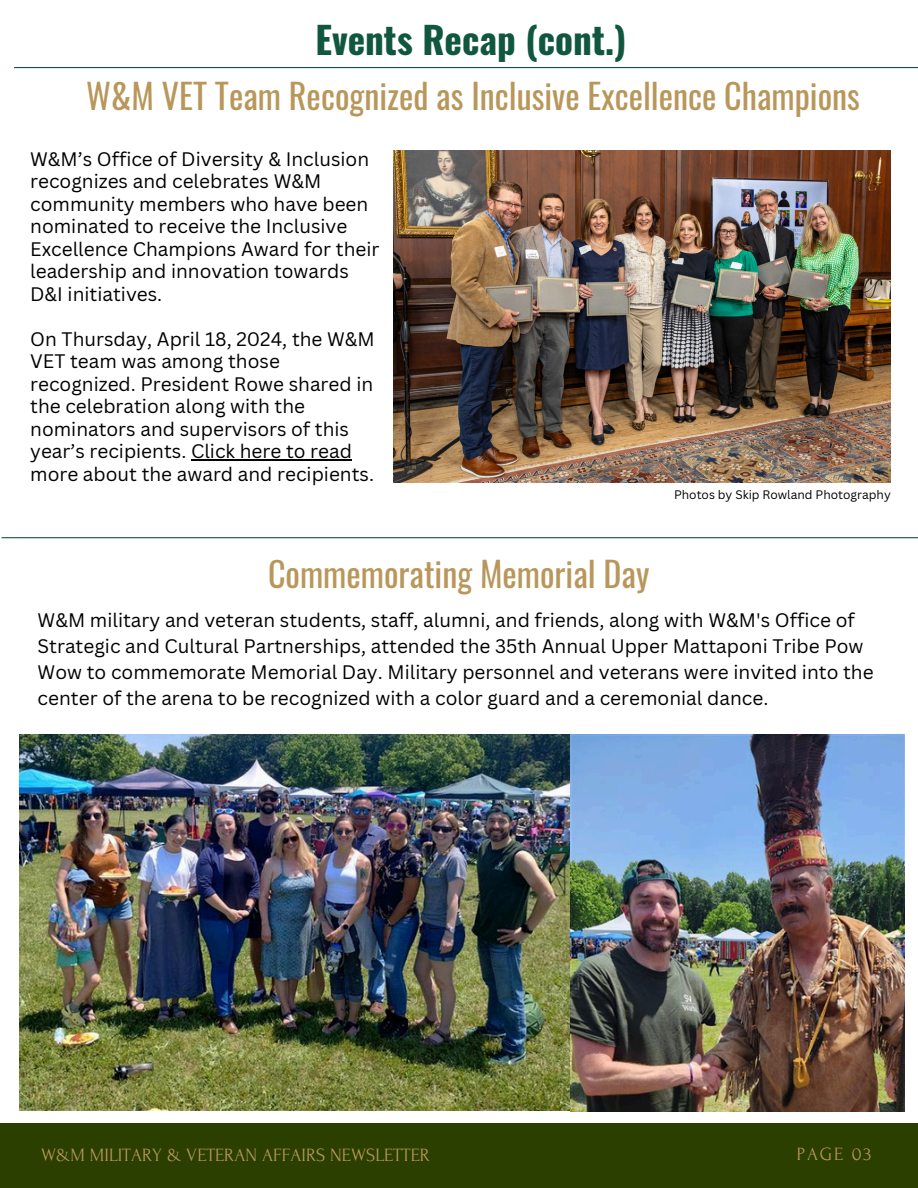
<style>
.page{position:relative;width:918px;height:1188px;background:#fff}
.page>*{position:absolute;margin:0;border:0;box-sizing:border-box;transform-origin:0 0}
.t1{font:700 37.2px "Oswald";color:#115740}
.t2{font:34.05px "Oswald";color:#b9975b}
.t3{font:19.05px/22.5px "Canva Sans";color:#000}
.t4{font:18.75px "Forum";color:#b9975b}
.t5{font:12px "Canva Sans";color:#000}
</style>
<div class="page">
<hr style="left:14px;top:67px;width:904px;height:1px;background:#115740">
<div style="left:0;top:1123px;width:918px;height:65px;background:#2b4000"></div>
<hr style="left:2px;top:537px;width:916px;height:1px;background:#115740">
<img style="left:20px;top:734px;width:885px;height:377px">
<img style="left:394px;top:150px;width:497px;height:332px">
<hr style="left:191px;top:459px;width:161px;height:1px;background:#000">
<p class="t1" style="left:315px;top:10px;width:312px">Events Recap (cont.)</p>
<p class="t2" style="left:86px;top:69px;width:775px">W&amp;M VET Team Recognized as Inclusive Excellence Champions</p>
<h3 class="t3" style="left:30px;top:147px;width:351px">W&amp;M’s Office of Diversity &amp; Inclusion recognizes and celebrates W&amp;M community members who have been nominated to receive the Inclusive<br>Excellence Champions Award for their leadership and innovation towards<br>D&amp;I initiatives.</h3>
<h3 class="t3" style="left:30px;top:327px;width:346px">On Thursday, April 18, 2024, the W&amp;M VET team was among those recognized. President Rowe shared in the celebration along with the nominators and supervisors of this year’s recipients. Click here to read more about the award and recipients.</h3>
<h2 class="t2" style="left:268px;top:548px;width:383px">Commemorating Memorial Day</h2>
<p class="t5" style="left:674px;top:486px;width:218px">Photos by Skip Rowland Photography</p>
<h1 class="t3" style="left:38px;top:607px;width:838px;line-height:25.8px">W&amp;M military and veteran students, staff, alumni, and friends, along with W&amp;M's Office of Strategic and Cultural Partnerships, attended the 35th Annual Upper Mattaponi Tribe Pow Wow to commemorate Memorial Day. Military personnel and veterans were invited into the center of the arena to be recognized with a color guard and a ceremonial dance.</h1>
<h4 class="t4" style="left:41px;top:1145px;width:390px">W&amp;M MILITARY &amp; VETERAN AFFAIRS NEWSLETTER</h4>
<p class="t4" style="left:797px;top:1144px;width:76px">PAGE 03</p>
</div>
